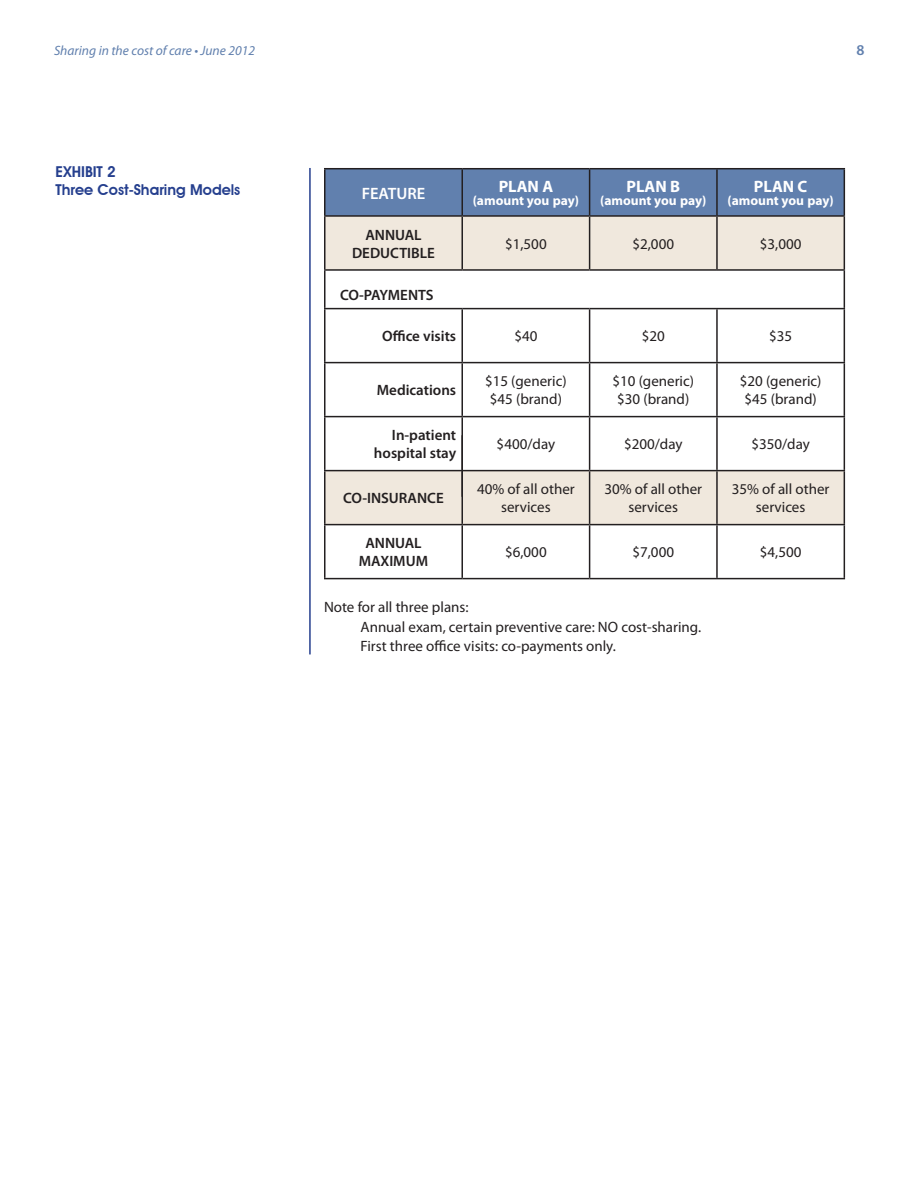
<style>
.page{position:relative;width:918px;height:1188px;background:#fff}
.page>*{position:absolute;margin:0;border:0;box-sizing:border-box;transform-origin:0 0}
.t1{font:700 16.5px "Myriad Pro";color:#fff}
.t2{font:600 16.5px "Myriad Pro";color:#fff}
.body_copy{font:15px/18px "Myriad Pro";color:#231f20;text-align:center}
.t3{font:600 15px/18px "Myriad Pro";color:#231f20;text-align:center}
.t4{font:600 15px "Avant Garde IT Cby BT";color:#253f8e}
.t5{font:600 15px "Myriad Pro";color:#6180ae}
.t6{font:700 13.5px "Myriad Pro";color:#fff}
.t7{font:italic 13.5px "Myriad Pro";color:#6180ae}
</style>
<div class="page">
<div style="left:326px;top:169px;width:518px;height:46px;background:#6180ae"></div>
<svg style="left:326px;top:217px;width:518px;height:307px"></svg>
<hr style="left:324px;top:168px;width:138px;height:1px;background:#231f20">
<hr style="left:324px;top:169px;width:2px;height:46px;background:#231f20">
<hr style="left:462px;top:168px;width:128px;height:1px;background:#231f20">
<hr style="left:461px;top:169px;width:2px;height:46px;background:#231f20">
<hr style="left:590px;top:168px;width:127px;height:1px;background:#231f20">
<hr style="left:589px;top:169px;width:1px;height:46px;background:#231f20">
<hr style="left:717px;top:168px;width:128px;height:1px;background:#231f20">
<hr style="left:716px;top:169px;width:2px;height:46px;background:#231f20">
<hr style="left:844px;top:169px;width:1px;height:46px;background:#231f20">
<hr style="left:324px;top:215px;width:138px;height:2px;background:#231f20">
<hr style="left:324px;top:217px;width:2px;height:52px;background:#231f20">
<hr style="left:462px;top:215px;width:128px;height:2px;background:#231f20">
<hr style="left:461px;top:217px;width:2px;height:52px;background:#231f20">
<hr style="left:590px;top:215px;width:127px;height:2px;background:#231f20">
<hr style="left:589px;top:217px;width:1px;height:52px;background:#231f20">
<hr style="left:717px;top:215px;width:128px;height:2px;background:#231f20">
<hr style="left:716px;top:217px;width:2px;height:52px;background:#231f20">
<hr style="left:844px;top:217px;width:1px;height:52px;background:#231f20">
<hr style="left:324px;top:269px;width:138px;height:2px;background:#231f20">
<hr style="left:324px;top:271px;width:2px;height:37px;background:#231f20">
<hr style="left:462px;top:269px;width:128px;height:2px;background:#231f20">
<hr style="left:590px;top:269px;width:127px;height:2px;background:#231f20">
<hr style="left:717px;top:269px;width:128px;height:2px;background:#231f20">
<hr style="left:844px;top:271px;width:1px;height:37px;background:#231f20">
<hr style="left:324px;top:308px;width:138px;height:1px;background:#231f20">
<hr style="left:324px;top:309px;width:2px;height:53px;background:#231f20">
<hr style="left:462px;top:308px;width:128px;height:1px;background:#231f20">
<hr style="left:461px;top:309px;width:2px;height:53px;background:#231f20">
<hr style="left:590px;top:308px;width:127px;height:1px;background:#231f20">
<hr style="left:589px;top:309px;width:1px;height:53px;background:#231f20">
<hr style="left:717px;top:308px;width:128px;height:1px;background:#231f20">
<hr style="left:716px;top:309px;width:2px;height:53px;background:#231f20">
<hr style="left:844px;top:309px;width:1px;height:53px;background:#231f20">
<hr style="left:324px;top:362px;width:138px;height:1px;background:#231f20">
<hr style="left:324px;top:363px;width:2px;height:53px;background:#231f20">
<hr style="left:462px;top:362px;width:128px;height:1px;background:#231f20">
<hr style="left:461px;top:363px;width:2px;height:53px;background:#231f20">
<hr style="left:590px;top:362px;width:127px;height:1px;background:#231f20">
<hr style="left:589px;top:363px;width:1px;height:53px;background:#231f20">
<hr style="left:717px;top:362px;width:128px;height:1px;background:#231f20">
<hr style="left:716px;top:363px;width:2px;height:53px;background:#231f20">
<hr style="left:844px;top:363px;width:1px;height:53px;background:#231f20">
<hr style="left:324px;top:416px;width:138px;height:1px;background:#231f20">
<hr style="left:324px;top:417px;width:2px;height:53px;background:#231f20">
<hr style="left:462px;top:416px;width:128px;height:1px;background:#231f20">
<hr style="left:461px;top:417px;width:2px;height:53px;background:#231f20">
<hr style="left:590px;top:416px;width:127px;height:1px;background:#231f20">
<hr style="left:589px;top:417px;width:1px;height:53px;background:#231f20">
<hr style="left:717px;top:416px;width:128px;height:1px;background:#231f20">
<hr style="left:716px;top:417px;width:2px;height:53px;background:#231f20">
<hr style="left:844px;top:417px;width:1px;height:53px;background:#231f20">
<hr style="left:324px;top:470px;width:138px;height:1px;background:#231f20">
<hr style="left:324px;top:471px;width:2px;height:53px;background:#231f20">
<hr style="left:462px;top:470px;width:128px;height:1px;background:#231f20">
<hr style="left:461px;top:471px;width:2px;height:53px;background:#231f20">
<hr style="left:590px;top:470px;width:127px;height:1px;background:#231f20">
<hr style="left:589px;top:471px;width:1px;height:53px;background:#231f20">
<hr style="left:717px;top:470px;width:128px;height:1px;background:#231f20">
<hr style="left:716px;top:471px;width:2px;height:53px;background:#231f20">
<hr style="left:844px;top:471px;width:1px;height:53px;background:#231f20">
<hr style="left:324px;top:524px;width:138px;height:1px;background:#231f20">
<hr style="left:324px;top:525px;width:2px;height:53px;background:#231f20">
<hr style="left:462px;top:524px;width:128px;height:1px;background:#231f20">
<hr style="left:461px;top:525px;width:2px;height:53px;background:#231f20">
<hr style="left:590px;top:524px;width:127px;height:1px;background:#231f20">
<hr style="left:589px;top:525px;width:1px;height:53px;background:#231f20">
<hr style="left:717px;top:524px;width:128px;height:1px;background:#231f20">
<hr style="left:716px;top:525px;width:2px;height:53px;background:#231f20">
<hr style="left:844px;top:525px;width:1px;height:53px;background:#231f20">
<hr style="left:324px;top:578px;width:138px;height:1px;background:#231f20">
<hr style="left:462px;top:578px;width:128px;height:1px;background:#231f20">
<hr style="left:590px;top:578px;width:127px;height:1px;background:#231f20">
<hr style="left:717px;top:578px;width:128px;height:1px;background:#231f20">
<hr style="left:309px;top:168px;width:2px;height:486px;background:#253f8e">
<p class="t7" style="left:54px;top:43px;width:203px">Sharing in the cost of care • June 2012</p>
<p class="t5" style="left:857px;top:40px;width:10px">8</p>
<p class="t4" style="left:56px;top:163px;width:62px">EXHIBIT 2</p>
<p class="t4" style="left:56px;top:181px;width:186px">Three Cost-Sharing Models</p>
<p class="t2" style="left:362px;top:182px;width:65px">FEATURE</p>
<p class="t1" style="left:499px;top:175px;width:56px">PLAN A</p>
<p class="t6" style="left:473px;top:192px;width:108px">(amount you pay)</p>
<p class="t1" style="left:626px;top:175px;width:55px">PLAN B</p>
<p class="t6" style="left:600px;top:192px;width:108px">(amount you pay)</p>
<p class="t1" style="left:754px;top:175px;width:55px">PLAN C</p>
<p class="t6" style="left:727px;top:192px;width:108px">(amount you pay)</p>
<p class="t3" style="left:352px;top:225px;width:84px">ANNUAL<br>DEDUCTIBLE</p>
<p class="body_copy" style="left:505px;top:234px;width:43px">$1,500</p>
<p class="body_copy" style="left:632px;top:234px;width:43px">$2,000</p>
<p class="body_copy" style="left:760px;top:234px;width:43px">$3,000</p>
<p class="t3" style="left:340px;top:285px;width:95px">CO-PAYMENTS</p>
<p class="t3" style="left:382px;top:327px;width:76px">Office visits</p>
<p class="body_copy" style="left:514px;top:327px;width:25px">$40</p>
<p class="body_copy" style="left:642px;top:327px;width:25px">$20</p>
<p class="body_copy" style="left:769px;top:327px;width:25px">$35</p>
<p class="t3" style="left:377px;top:381px;width:81px">Medications</p>
<p class="body_copy" style="left:485px;top:372px;width:83px">$15 (generic)</p>
<p class="body_copy" style="left:490px;top:390px;width:74px">$45 (brand)</p>
<p class="body_copy" style="left:612px;top:372px;width:83px">$10 (generic)</p>
<p class="body_copy" style="left:617px;top:390px;width:74px">$30 (brand)</p>
<p class="body_copy" style="left:740px;top:372px;width:83px">$20 (generic)</p>
<p class="body_copy" style="left:745px;top:390px;width:74px">$45 (brand)</p>
<p class="t3" style="left:374px;top:426px;width:84px;text-align:right">In-patient hospital stay</p>
<p class="body_copy" style="left:497px;top:435px;width:60px">$400/day</p>
<p class="body_copy" style="left:624px;top:435px;width:60px">$200/day</p>
<p class="body_copy" style="left:751px;top:435px;width:60px">$350/day</p>
<p class="t3" style="left:343px;top:489px;width:102px">CO-INSURANCE</p>
<p class="body_copy" style="left:477px;top:480px;width:99px">40% of all other services</p>
<p class="body_copy" style="left:604px;top:480px;width:99px">30% of all other services</p>
<p class="body_copy" style="left:732px;top:480px;width:99px">35% of all other services</p>
<p class="t3" style="left:359px;top:534px;width:71px">ANNUAL<br>MAXIMUM</p>
<p class="body_copy" style="left:505px;top:543px;width:43px">$6,000</p>
<p class="body_copy" style="left:632px;top:543px;width:43px">$7,000</p>
<p class="body_copy" style="left:760px;top:543px;width:43px">$4,500</p>
<p class="body_copy" style="left:324px;top:598px;width:146px">Note for all three plans:</p>
<p class="body_copy" style="left:361px;top:618px;width:342px">Annual exam, certain preventive care: NO cost-sharing.</p>
<p class="body_copy" style="left:361px;top:637px;width:257px">First three office visits: co-payments only.</p>
</div>
